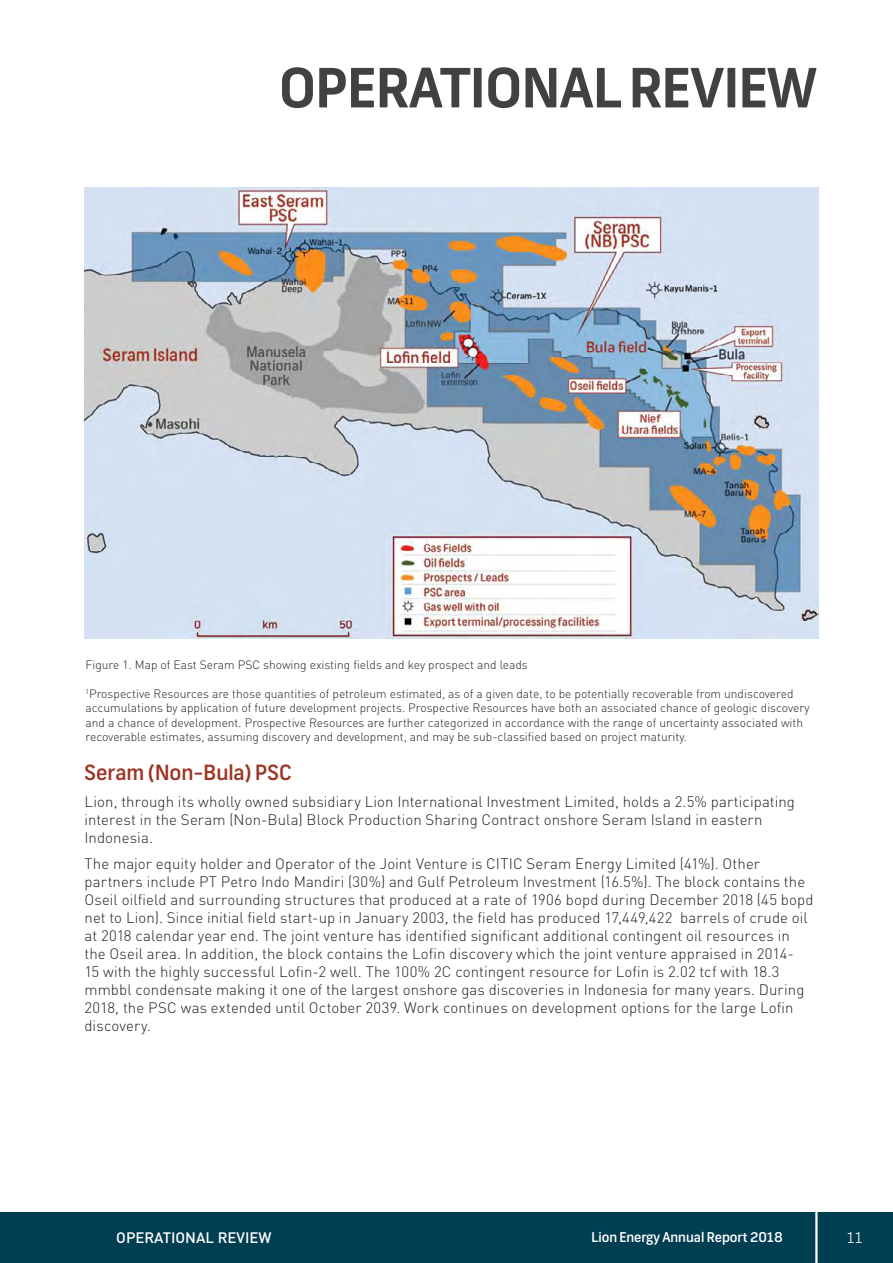
<style>
.page{position:relative;width:893px;height:1263px;background:#fff}
.page>*{position:absolute;margin:0;border:0;box-sizing:border-box;transform-origin:0 0}
.Page_Heading_1{font:700 54px "Frank";color:#414042}
.Head_2{font:500 21px "Frank";color:#9f3323}
.Body{font:300 15px/18px "DIN";letter-spacing:.005em;color:#231f20}
.SECTION_INDICATORS{font:500 15px "DIN";color:#fff}
.t1{font:300 15px "Frank";color:#fff}
.t2{font:500 13.5px "Frank";color:#fff}
.Image_Text{font:300 12px/14.4px "DIN";color:#231f20}
</style>
<div class="page">
<img style="left:84px;top:188px;width:734px;height:451px">
<div style="left:0;top:1212px;width:893px;height:51px;background:#003e52"></div>
<hr style="left:815px;top:1212px;width:3px;height:51px;background:#fff">
<p class="Page_Heading_1" style="left:279px;top:55px;width:539px">OPERATIONAL REVIEW</p>
<p class="Image_Text" style="left:86px;top:657px;width:444px">Figure 1. Map of East Seram PSC showing existing fields and key prospect and leads</p>
<p class="Image_Text" style="left:86px;top:686px;width:725px"><sup>1</sup>Prospective Resources are those quantities of petroleum estimated, as of a given date, to be potentially recoverable from undiscovered accumulations by application of future development projects. Prospective Resources have both an associated chance of geologic discovery and a chance of development. Prospective Resources are further categorized in accordance with the range of uncertainty associated with recoverable estimates, assuming discovery and development, and may be sub-classified based on project maturity.</p>
<p class="Head_2" style="left:85px;top:760px;width:209px">Seram (Non-Bula) PSC</p>
<p class="Body" style="left:85px;top:792px;width:712px">Lion, through its wholly owned subsidiary Lion International Investment Limited, holds a 2.5% participating interest in the Seram (Non-Bula) Block Production Sharing Contract onshore Seram Island in eastern<br>Indonesia.</p>
<p class="Body" style="left:85px;top:854px;width:730px">The major equity holder and Operator of the Joint Venture is CITIC Seram Energy Limited (41%). Other partners include PT Petro Indo Mandiri (30%) and Gulf Petroleum Investment (16.5%). The block contains the Oseil oilfield and surrounding structures that produced at a rate of 1906 bopd during December 2018 (45 bopd net to Lion). Since initial field start-up in January 2003, the field has produced 17,449,422 barrels of crude oil at 2018 calendar year end. The joint venture has identified significant additional contingent oil resources in the Oseil area. In addition, the block contains the Lofin discovery which the joint venture appraised in 2014-<br>15 with the highly successful Lofin-2 well. The 100% 2C contingent resource for Lofin is 2.02 tcf with 18.3 mmbbl condensate making it one of the largest onshore gas discoveries in Indonesia for many years. During 2018, the PSC was extended until October 2039. Work continues on development options for the large Lofin discovery.</p>
<p class="SECTION_INDICATORS" style="left:116px;top:1228px;width:157px">OPERATIONAL REVIEW</p>
<p class="t2" style="left:592px;top:1229px;width:193px">Lion Energy Annual Report 2018</p>
<p class="t1" style="left:847px;top:1228px;width:17px">11</p>
</div>
